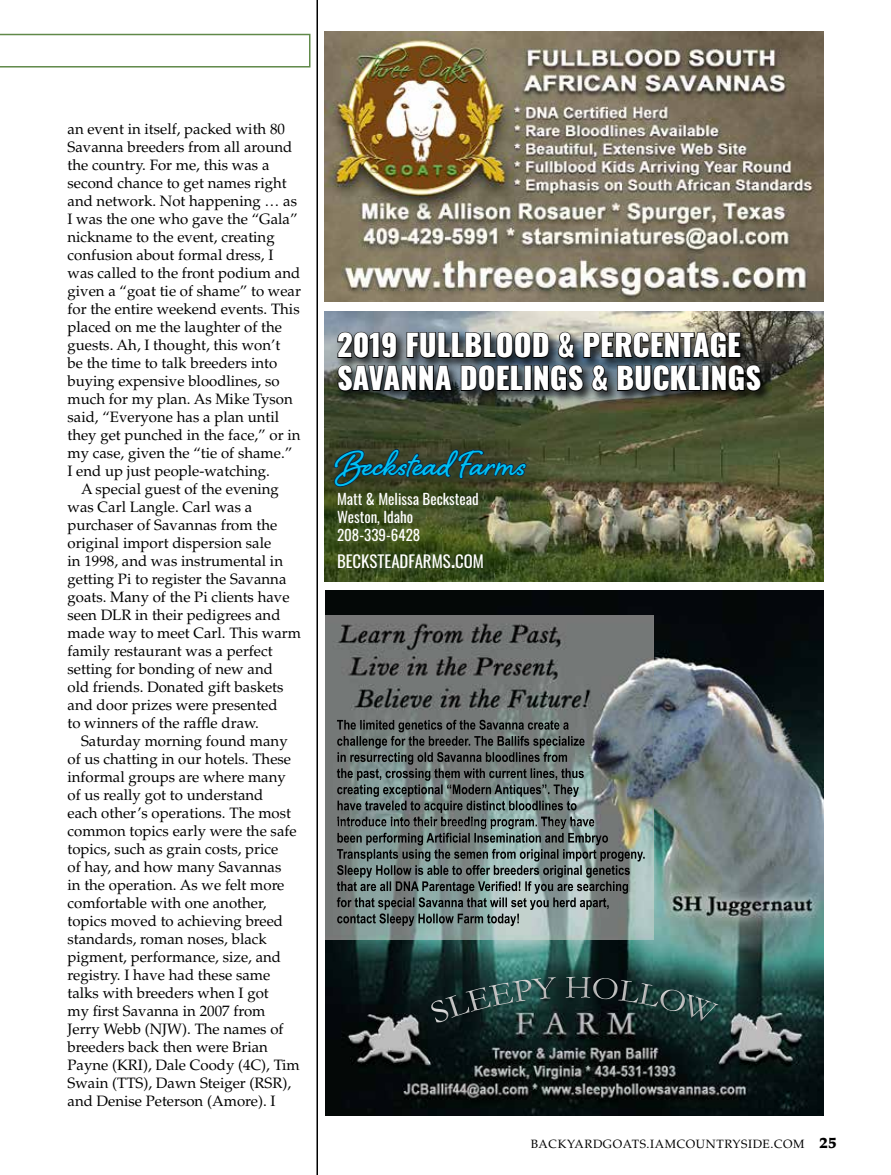
<style>
.page{position:relative;width:891px;height:1175px;background:#fff}
.page>*{position:absolute;margin:0;border:0;box-sizing:border-box;transform-origin:0 0}
.t1{font:700 45px "Shelby";letter-spacing:.01em;color:#00c0f3}
.t2{font:800 30px/33px "Oswald";color:#fff}
.t3{font:16.8px "Oswald";color:#fff}
.t4{font:15px/18px "Palatino LT Std";color:#000}
.t5{font:15px/18px "Oswald";color:#fff}
.t6{font:12px "Palatino LT Std";letter-spacing:.05em;color:#000}
.s1{font-size:24px}
.s2{font-weight:900;font-size:15px}
</style>
<div class="page">
<svg style="left:0;top:34px;width:310px;height:34px"></svg>
<img style="left:326px;top:590px;width:498px;height:525px">
<img style="left:326px;top:615px;width:327px;height:324px">
<img style="left:566px;top:977px;width:25px;height:21px">
<img style="left:324px;top:312px;width:500px;height:269px">
<div style="left:335px;top:329px;width:438px;height:75px;background:#000;opacity:.75"></div>
<svg style="left:336px;top:327px;width:426px;height:66px;background:#3f4446"></svg>
<div style="left:324px;top:413px;width:238px;height:110px;background:#000;opacity:.75"></div>
<svg style="left:333px;top:448px;width:194px;height:39px;background:#2b382f"></svg>
<img style="left:324px;top:32px;width:500px;height:270px">
<hr style="left:316px;top:0;width:2px;height:1174px;background:#000">
<p class="t4" style="left:68px;top:120px;width:235px">an event in itself, packed with 80<br>Savanna breeders from all around the country. For me, this was a second chance to get names right and network. Not happening … as<br>I was the one who gave the “Gala” nickname to the event, creating confusion about formal dress, I was called to the front podium and given a “goat tie of shame” to wear for the entire weekend events. This placed on me the laughter of the guests. Ah, I thought, this won’t<br>be the time to talk breeders into buying expensive bloodlines, so much for my plan. As Mike Tyson said, “Everyone has a plan until they get punched in the face,” or in my case, given the “tie of shame.”<br>I end up just people-watching.</p>
<p class="t4" style="left:68px;top:480px;width:235px;text-indent:14px">A special guest of the evening was Carl Langle. Carl was a purchaser of Savannas from the original import dispersion sale<br>in 1998, and was instrumental in getting Pi to register the Savanna goats. Many of the Pi clients have seen DLR in their pedigrees and made way to meet Carl. This warm family restaurant was a perfect setting for bonding of new and<br>old friends. Donated gift baskets and door prizes were presented<br>to winners of the raffle draw.</p>
<p class="t4" style="left:68px;top:732px;width:234px;text-indent:14px">Saturday morning found many of us chatting in our hotels. These informal groups are where many of us really got to understand<br>each other’s operations. The most common topics early were the safe topics, such as grain costs, price<br>of hay, and how many Savannas<br>in the operation. As we felt more comfortable with one another, topics moved to achieving breed standards, roman noses, black pigment, performance, size, and registry. I have had these same talks with breeders when I got<br>my first Savanna in 2007 from<br>Jerry Webb (NJW). The names of breeders back then were Brian<br>Payne (KRI), Dale Coody (4C), Tim<br>Swain (TTS), Dawn Steiger (RSR), and Denise Peterson (Amore). I</p>
<h2 class="t2" style="left:337px;top:330px;width:426px">2019 FULLBLOOD &amp; PERCENTAGE<br>SAVANNA DOELINGS &amp; BUCKLINGS</h2>
<h1 class="t1" style="left:337px;top:433px;width:190px">Beckstead Farms</h1>
<p class="t5" style="left:337px;top:489px;width:143px">Matt &amp; Melissa Beckstead<br>Weston, Idaho<br>208-339-6428</p>
<p class="t3" style="left:337px;top:546px;width:149px">BECKSTEADFARMS<span class="s1">.</span>COM</p>
<p class="t6" style="left:531px;top:1136px;width:308px">BACKYARDGOATS.IAMCOUNTRYSIDE.COM <span class="s2">25</span></p>
</div>
